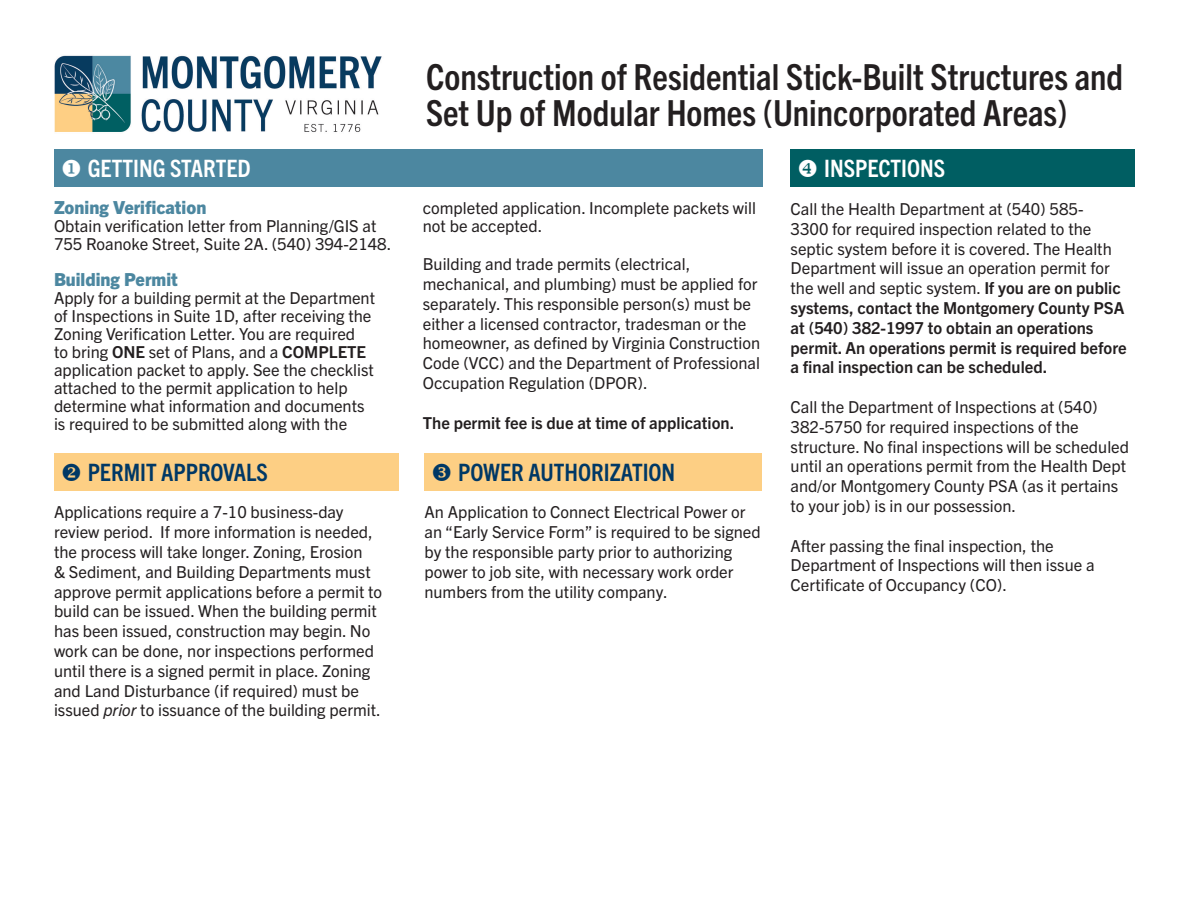
<style>
.page{position:relative;width:1188px;height:918px;background:#fff}
.page>*{position:absolute;margin:0;border:0;box-sizing:border-box;transform-origin:0 0}
.t1{font:700 condensed 36px/36px "Trade Gothic Next LT Pro";color:#231f20}
.t2{font:700 condensed 24px "Trade Gothic Next LT Pro";color:#003865}
.t3{font:700 condensed 24px "Trade Gothic Next LT Pro";color:#fff}
.t4{font:800 18px "Trade Gothic Next LT Pro";color:#4c87a0}
.t5{font:16.5px/19.8px "Trade Gothic Next LT Pro";color:#231f20}
.t6{font:700 16.5px "Trade Gothic Next LT Pro";color:#231f20}
.s1{font-weight:700}
.s2{font-style:italic}
</style>
<div class="page">
<div style="left:54px;top:149px;width:709px;height:38px;background:#4c87a0"></div>
<div style="left:54px;top:453px;width:344px;height:38px;background:#fdcf84"></div>
<div style="left:424px;top:453px;width:338px;height:38px;background:#fdcf84"></div>
<img style="left:54px;top:55px;width:328px;height:77px">
<div style="left:791px;top:149px;width:344px;height:38px;background:#005e62"></div>
<p class="t1" style="left:426px;top:57px;width:699px">Construction of Residential Stick-Built Structures and<br>Set Up of Modular Homes (Unincorporated Areas)</p>
<p class="t3" style="left:61px;top:152px;width:192px">◆ GETTING STARTED</p>
<p class="t4" style="left:54px;top:195px;width:154px">Zoning Verification</p>
<p class="t5" style="left:54px;top:216px;width:339px;line-height:18px">Obtain verification letter from Planning/GIS at<br>755 Roanoke Street, Suite 2A. (540) 394-2148.</p>
<p class="t4" style="left:54px;top:267px;width:125px">Building Permit</p>
<p class="t5" style="left:54px;top:288px;width:323px;line-height:18px">Apply for a building permit at the Department of Inspections in Suite 1D, after receiving the Zoning Verification Letter. You are required<br>to bring <span class="s1">ONE</span> set of Plans, and a <span class="s1">COMPLETE </span>application packet to apply. See the checklist attached to the permit application to help determine what information and documents is required to be submitted along with the</p>
<p class="t5" style="left:423px;top:198px;width:335px;line-height:18px">completed application. Incomplete packets will not be accepted.</p>
<p class="t5" style="left:423px;top:253px;width:339px">Building and trade permits (electrical, mechanical, and plumbing) must be applied for separately. This responsible person(s) must be either a licensed contractor, tradesman or the homeowner, as defined by Virginia Construction Code (VCC) and the Department of Professional Occupation Regulation (DPOR).</p>
<p class="t6" style="left:423px;top:411px;width:313px">The permit fee is due at time of application.</p>
<p class="t2" style="left:61px;top:456px;width:209px">❖ PERMIT APPROVALS</p>
<p class="t2" style="left:458px;top:456px;width:219px">POWER AUTHORIZATION</p>
<p class="t5" style="left:54px;top:501px;width:330px">Applications require a 7-10 business-day review period. If more information is needed, the process will take longer. Zoning, Erosion<br>&amp; Sediment, and Building Departments must approve permit applications before a permit to build can be issued. When the building permit has been issued, construction may begin. No work can be done, nor inspections performed until there is a signed permit in place. Zoning and Land Disturbance (if required) must be issued <span class="s2">prior</span> to issuance of the building permit.</p>
<p class="t5" style="left:424px;top:501px;width:338px">An Application to Connect Electrical Power or an “Early Service Form” is required to be signed by the responsible party prior to authorizing power to job site, with necessary work order numbers from the utility company.</p>
<p class="t3" style="left:824px;top:152px;width:122px">INSPECTIONS</p>
<p class="t5" style="left:791px;top:198px;width:338px">Call the Health Department at (540) 585-<br>3300 for required inspection related to the septic system before it is covered. The Health Department will issue an operation permit for the well and septic system. <span class="s1">If you are on public systems, contact the Montgomery County PSA at (540) 382-1997 to obtain an operations permit. An operations permit is required before a final inspection can be scheduled.</span></p>
<p class="t5" style="left:791px;top:396px;width:340px">Call the Department of Inspections at (540)<br>382-5750 for required inspections of the structure. No final inspections will be scheduled until an operations permit from the Health Dept and/or Montgomery County PSA (as it pertains to your job) is in our possession.</p>
<p class="t5" style="left:791px;top:535px;width:306px">After passing the final inspection, the<br>Department of Inspections will then issue a<br>Certificate of Occupancy (CO).</p>
</div>
